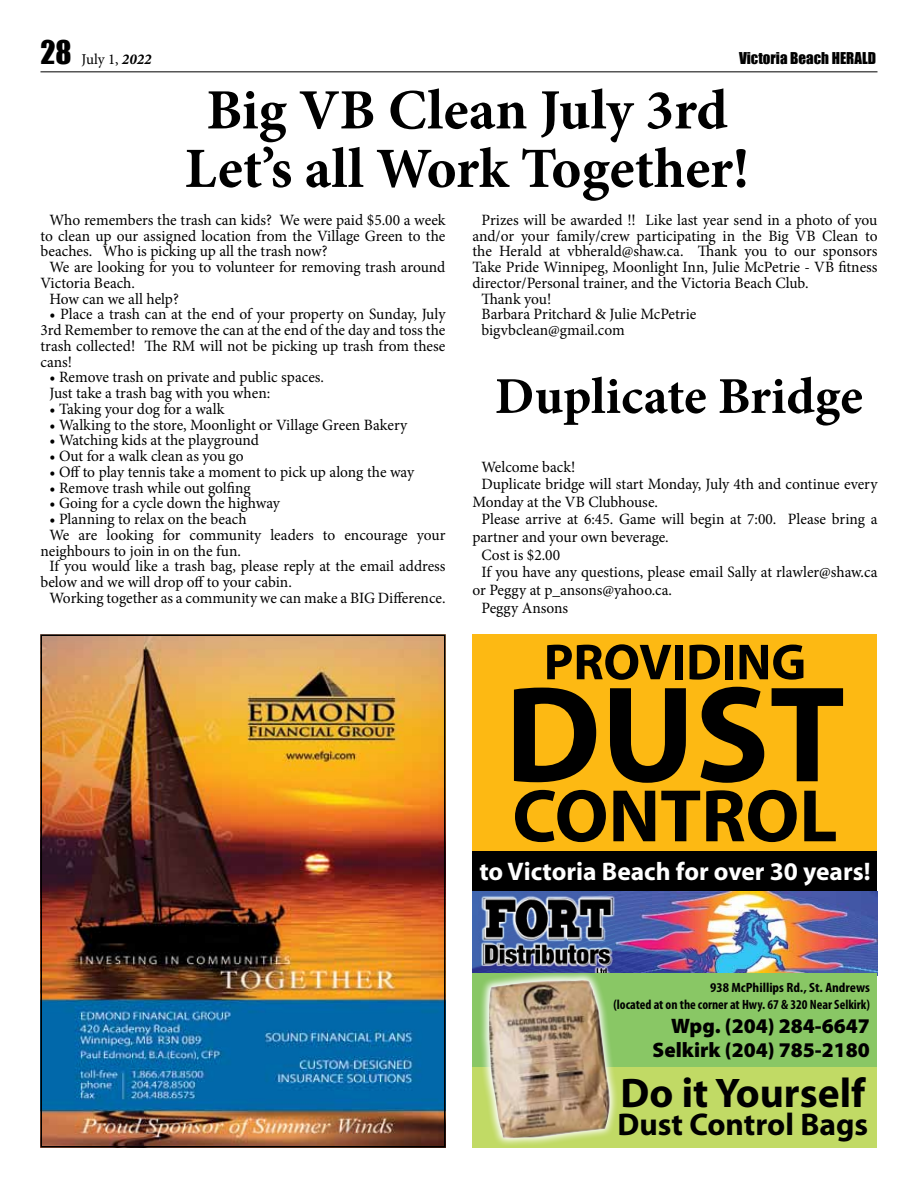
<style>
.page{position:relative;width:918px;height:1188px;background:#fff}
.page>*{position:absolute;margin:0;border:0;box-sizing:border-box;transform-origin:0 0}
.t1{font:700 138px "Myriad";color:#000}
.t2{font:700 75px "Myriad";color:#000}
.t3{font:700 57px/58.5px "Minion Pro";color:#000;text-align:center}
.t4{font:700 51.75px "Minion Pro";color:#000}
.t5{font:700 51px "Myriad";color:#000}
.t6{font:700 41.55px "Myriad";color:#000}
.t7{font:700 31.5px "Myriad";color:#000}
.t8{font:700 25.5px "Myriad";color:#fff}
.t9{font:900 21px/24px "Myriad Pro";color:#000;text-align:right}
.t10{font:15.75px/15.8px "Minion Pro";letter-spacing:-.005em;color:#000;text-align:justify}
.t11{font:15px "Impact";color:#000}
.t12{font:15px "Minion Pro";color:#000}
.t13{font:700 condensed 13.5px/16.2px "Myriad Pro";color:#000;text-align:right;scale:1.1 1}
.s1{font-family:"Impact";font-size:30px}
.s2{font-weight:700;font-style:italic}
</style>
<div class="page">
<hr style="left:40px;top:71px;width:838px;height:1px;background:#000">
<img style="left:43px;top:637px;width:400px;height:508px">
<div style="left:40px;top:634px;width:406px;height:514px;border:2px solid #000"></div>
<div style="left:472px;top:1067px;width:406px;height:81px;background:#c1da65"></div>
<img style="left:472px;top:891px;width:406px;height:83px">
<div style="left:472px;top:634px;width:406px;height:217px;background:#fdb913"></div>
<div style="left:472px;top:852px;width:406px;height:39px;background:#000"></div>
<div style="left:472px;top:974px;width:406px;height:93px;background:#89c765"></div>
<svg style="left:472px;top:965px;width:152px;height:180px"></svg>
<img style="left:488px;top:980px;width:123px;height:159px">
<p class="t12" style="left:40px;top:49px;width:113px"><span class="s1">28</span> July 1, <span class="s2">2022</span></p>
<p class="t11" style="left:739px;top:47px;width:138px">Victoria Beach HERALD</p>
<h3 class="t3" style="left:185px;top:80px;width:566px">Big VB Clean July 3rd<br>Let’s all Work Together!</h3>
<p class="t10" style="left:50px;top:212px;width:398px">Who remembers the trash can kids? We were paid $5.00 a week</p>
<p class="t10" style="left:41px;top:228px;width:406px">to clean up our assigned location from the Village Green to the</p>
<p class="t10" style="left:41px;top:243px;width:289px">beaches. Who is picking up all the trash now?</p>
<p class="t10" style="left:50px;top:259px;width:397px">We are looking for you to volunteer for removing trash around</p>
<p class="t10" style="left:41px;top:275px;width:96px">Victoria Beach.</p>
<p class="t10" style="left:50px;top:291px;width:131px">How can we all help?</p>
<p class="t10" style="left:41px;top:306px;width:406px;text-indent:9px">• Place a trash can at the end of your property on Sunday, July 3rd Remember to remove the can at the end of the day and toss the trash collected! The RM will not be picking up trash from these cans!</p>
<p class="t10" style="left:50px;top:369px;width:276px">• Remove trash on private and public spaces.<br>Just take a trash bag with you when:</p>
<p class="t10" style="left:50px;top:401px;width:176px">• Taking your dog for a walk</p>
<p class="t10" style="left:50px;top:417px;width:359px">• Walking to the store, Moonlight or Village Green Bakery</p>
<p class="t10" style="left:50px;top:432px;width:211px">• Watching kids at the playground</p>
<p class="t10" style="left:50px;top:448px;width:196px">• Out for a walk clean as you go</p>
<p class="t10" style="left:50px;top:464px;width:366px">• Off to play tennis take a moment to pick up along the way</p>
<p class="t10" style="left:50px;top:480px;width:203px">• Remove trash while out golfing</p>
<p class="t10" style="left:50px;top:495px;width:232px">• Going for a cycle down the highway</p>
<p class="t10" style="left:50px;top:511px;width:199px">• Planning to relax on the beach</p>
<p class="t10" style="left:50px;top:527px;width:398px">We are looking for community leaders to encourage your</p>
<p class="t10" style="left:41px;top:543px;width:202px">neighbours to join in on the fun.</p>
<p class="t10" style="left:50px;top:558px;width:398px">If you would like a trash bag, please reply at the email address</p>
<p class="t10" style="left:41px;top:574px;width:253px">below and we will drop off to your cabin.</p>
<p class="t10" style="left:50px;top:590px;width:398px">Working together as a community we can make a BIG Difference.</p>
<p class="t10" style="left:481px;top:212px;width:397px">Prizes will be awarded !! Like last year send in a photo of you</p>
<p class="t10" style="left:472px;top:228px;width:407px">and/or your family/crew participating in the Big VB Clean to</p>
<p class="t10" style="left:472px;top:243px;width:407px">the Herald at vbherald@shaw.ca. Thank you to our sponsors</p>
<p class="t10" style="left:472px;top:259px;width:406px">Take Pride Winnipeg, Moonlight Inn, Julie McPetrie - VB fitness</p>
<p class="t10" style="left:472px;top:275px;width:338px">director/Personal trainer, and the Victoria Beach Club.</p>
<p class="t10" style="left:481px;top:291px;width:71px">Thank you!</p>
<p class="t10" style="left:481px;top:306px;width:216px">Barbara Pritchard &amp; Julie McPetrie</p>
<p class="t10" style="left:481px;top:322px;width:145px">bigvbclean@gmail.com</p>
<h3 class="t4" style="left:495px;top:360px;width:370px">Duplicate Bridge</h3>
<p class="t10" style="left:482px;top:459px;width:95px">Welcome back!</p>
<p class="t10" style="left:482px;top:476px;width:398px">Duplicate bridge will start Monday, July 4th and continue every</p>
<p class="t10" style="left:473px;top:494px;width:187px">Monday at the VB Clubhouse.</p>
<p class="t10" style="left:482px;top:512px;width:398px">Please arrive at 6:45. Game will begin at 7:00. Please bring a</p>
<p class="t10" style="left:473px;top:529px;width:198px">partner and your own beverage.</p>
<p class="t10" style="left:482px;top:547px;width:80px">Cost is $2.00</p>
<p class="t10" style="left:482px;top:564px;width:398px">If you have any questions, please email Sally at rlawler@shaw.ca</p>
<p class="t10" style="left:473px;top:582px;width:201px">or Peggy at p_ansons@yahoo.ca.</p>
<p class="t10" style="left:482px;top:600px;width:88px">Peggy Ansons</p>
<h3 class="t5" style="left:544px;top:636px;width:264px">PROVIDING</h3>
<h1 class="t1" style="left:505px;top:664px;width:342px">DUST</h1>
<h2 class="t2" style="left:512px;top:777px;width:327px">CONTROL</h2>
<h3 class="t8" style="left:479px;top:858px;width:393px">to Victoria Beach for over 30 years!</h3>
<p class="t13" style="left:613px;top:980px;width:235px">938 McPhillips Rd., St. Andrews<br>(located at on the corner at Hwy. 67 &amp; 320 Near Selkirk)</p>
<h3 class="t9" style="left:652px;top:1014px;width:219px">Wpg. (204) 284-6647<br>Selkirk (204) 785-2180</h3>
<h3 class="t6" style="left:620px;top:1071px;width:246px">Do it Yourself</h3>
<h3 class="t7" style="left:617px;top:1109px;width:252px">Dust Control Bags</h3>
</div>
